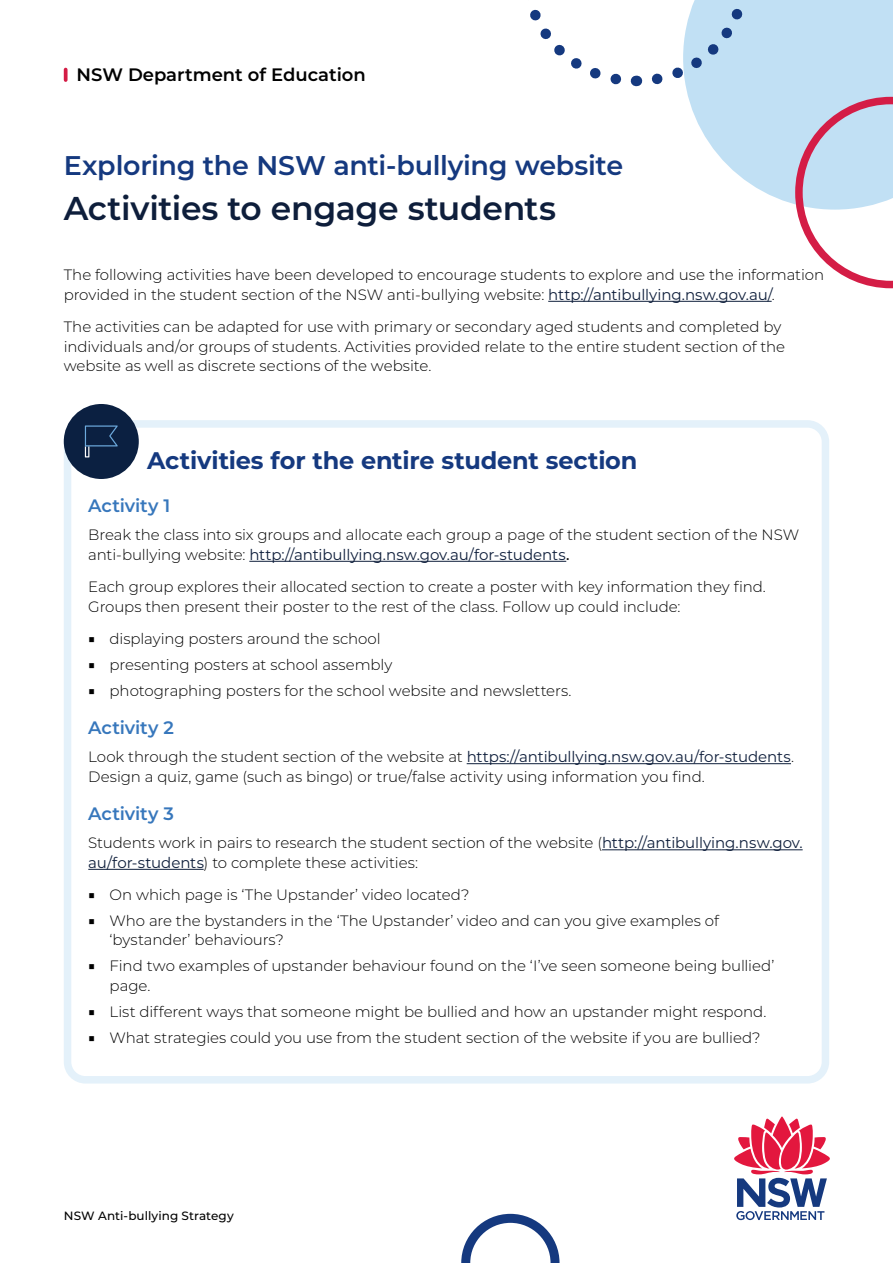
<style>
.page{position:relative;width:893px;height:1263px;background:#fff}
.page>*{position:absolute;margin:0;border:0;box-sizing:border-box;transform-origin:0 0}
.Heading_1B{font:600 33px "Montserrat";letter-spacing:-.01em;color:#0e1e3b}
.Heading_1A{font:600 27px "Montserrat";letter-spacing:-.01em;color:#15397f}
.Heading_2A{font:700 24px "Montserrat";letter-spacing:-.005em;color:#15397f}
.Heading_3{font:600 18px "Montserrat";color:#3777bc}
.t1{font:600 18px "Montserrat";color:#000}
.Body{font:300 15px/19.5px "Montserrat";letter-spacing:-.005em;color:#000}
.t2{font:500 12px "Montserrat";letter-spacing:.005em;color:#000}
.s1{font-weight:400;color:#0e1e3b}
.s2{font-weight:500}
.s3{font-size:12.75px}
</style>
<div class="page">
<svg style="left:64px;top:70px;width:4px;height:10px"></svg>
<svg style="left:461px;top:1214px;width:99px;height:49px"></svg>
<svg style="left:530px;top:9px;width:107px;height:78px"></svg>
<svg style="left:651px;top:0;width:242px;height:288px"></svg>
<svg style="left:734px;top:1116px;width:96px;height:104px"></svg>
<hr style="left:548px;top:301px;width:224px;height:1px;background:#0e1e3b">
<hr style="left:249px;top:561px;width:317px;height:1px;background:#0e1e3b">
<hr style="left:467px;top:763px;width:324px;height:1px;background:#0e1e3b">
<hr style="left:602px;top:849px;width:201px;height:1px;background:#0e1e3b">
<hr style="left:88px;top:869px;width:116px;height:1px;background:#0e1e3b">
<div style="left:64px;top:420px;width:765px;height:663px;border:8px solid #e4f1fa;border-radius:18px"></div>
<div style="left:64px;top:404px;width:75px;height:75px;background:#0b2041;border-radius:50%"></div>
<svg style="left:85px;top:425px;width:33px;height:32px"></svg>
<p class="t1" style="left:77px;top:62px;width:291px">NSW Department of Education</p>
<p class="Heading_1A" style="left:64px;top:146px;width:561px">Exploring the NSW anti-bullying website</p>
<h1 class="Heading_1B" style="left:64px;top:185px;width:494px">Activities to engage students</h1>
<p class="Body" style="left:64px;top:265px;width:762px">The following activities have been developed to encourage students to explore and use the information provided in the student section of the NSW anti-bullying website: <span class="s1">http://antibullying.nsw.gov.au/</span>.</p>
<p class="Body" style="left:64px;top:316px;width:723px">The activities can be adapted for use with primary or secondary aged students and completed by individuals and/or groups of students. Activities provided relate to the entire student section of the website as well as discrete sections of the website.</p>
<h2 class="Heading_2A" style="left:147px;top:444px;width:492px">Activities for the entire student section</h2>
<h3 class="Heading_3" style="left:88px;top:493px;width:84px">Activity 1</h3>
<p class="Body" style="left:88px;top:525px;width:712px">Break the class into six groups and allocate each group a page of the student section of the NSW anti-bullying website: <span class="s1">http://antibullying.nsw.gov.au/for-students</span><span class="s2">.</span></p>
<p class="Body" style="left:88px;top:576px;width:679px">Each group explores their allocated section to create a poster with key information they find.<br>Groups then present their poster to the rest of the class. Follow up could include:</p>
<p class="Body" style="left:88px;top:628px;width:294px"><span class="s3">■</span> displaying posters around the school</p>
<p class="Body" style="left:88px;top:654px;width:306px"><span class="s3">■</span> presenting posters at school assembly</p>
<p class="Body" style="left:88px;top:680px;width:485px"><span class="s3">■</span> photographing posters for the school website and newsletters.</p>
<h3 class="Heading_3" style="left:88px;top:715px;width:87px">Activity 2</h3>
<p class="Body" style="left:88px;top:747px;width:707px">Look through the student section of the website at <span class="s1">https://antibullying.nsw.gov.au/for-students</span>.<br>Design a quiz, game (such as bingo) or true/false activity using information you find.</p>
<h3 class="Heading_3" style="left:88px;top:801px;width:87px">Activity 3</h3>
<p class="Body" style="left:88px;top:833px;width:716px">Students work in pairs to research the student section of the website (<span class="s1">http://antibullying.nsw.gov. au/for-students</span>) to complete these activities:</p>
<p class="Body" style="left:88px;top:884px;width:383px"><span class="s3">■</span> On which page is ‘The Upstander’ video located?</p>
<p class="Body" style="left:110px;top:910px;width:611px;text-indent:-21px"><span class="s3">■</span> Who are the bystanders in the ‘The Upstander’ video and can you give examples of ‘bystander’ behaviours?</p>
<p class="Body" style="left:110px;top:956px;width:666px;text-indent:-21px"><span class="s3">■</span> Find two examples of upstander behaviour found on the ‘I’ve seen someone being bullied’ page.</p>
<p class="Body" style="left:88px;top:1001px;width:680px"><span class="s3">■</span> List different ways that someone might be bullied and how an upstander might respond.</p>
<p class="Body" style="left:88px;top:1027px;width:674px"><span class="s3">■</span> What strategies could you use from the student section of the website if you are bullied?</p>
<p class="t2" style="left:64px;top:1208px;width:172px">NSW Anti-bullying Strategy</p>
</div>
